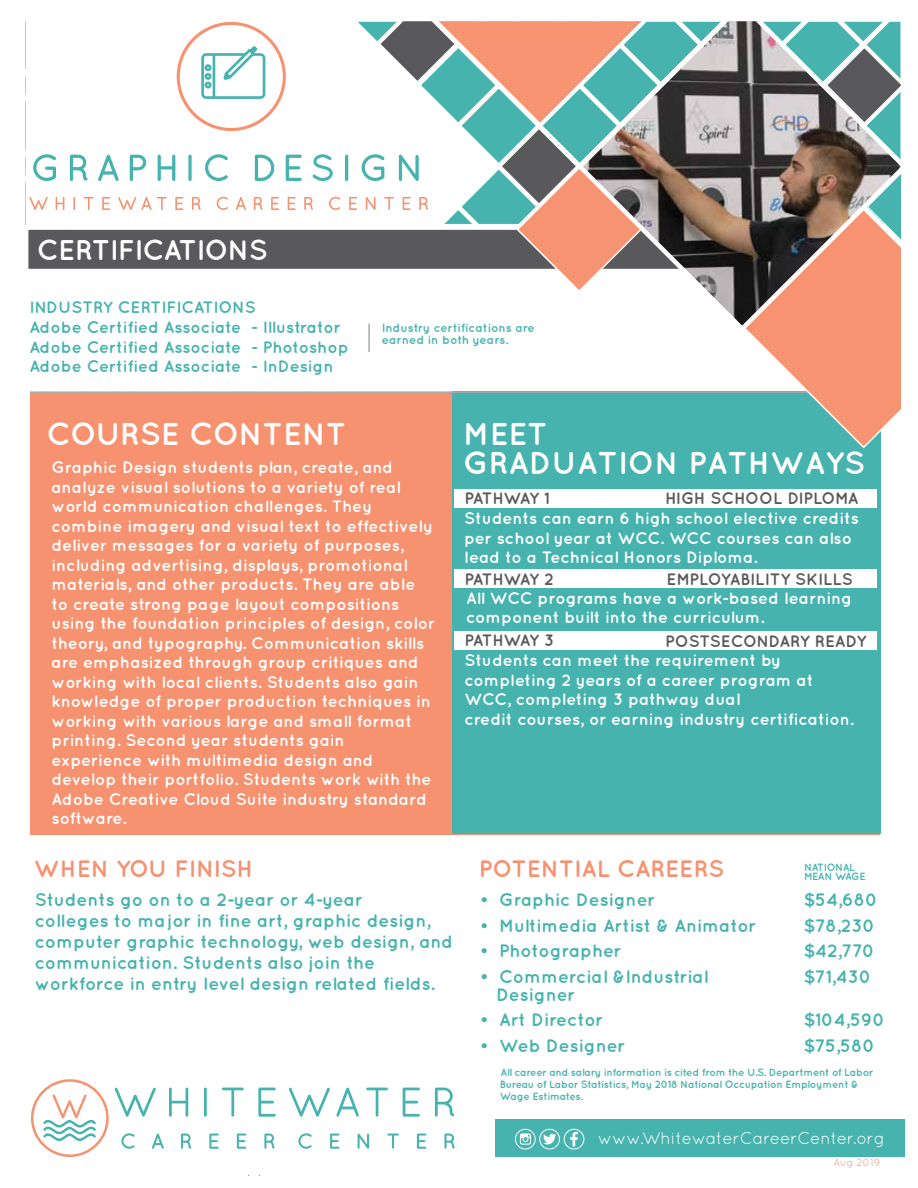
<style>
.page{position:relative;width:918px;height:1188px;background:#fff}
.page>*{position:absolute;margin:0;border:0;box-sizing:border-box;transform-origin:0 0}
.t1{font:700 31.5px/28.7px "Quicksand";color:#fff}
.t2{font:700 28.5px "Quicksand";letter-spacing:-.02em;color:#fff}
.t3{font:700 23.7px "Quicksand";color:#f69270}
.t4{font:700 18px/21px "Quicksand";color:#46b3ae}
.t5{font:16.95px "Quicksand";letter-spacing:-.01em;color:#fff}
.t6{font:700 16.5px/19.5px "Quicksand";color:#fff}
.t7{font:700 16.5px/19.6px "Quicksand";color:#46b3ae}
.t8{font:700 16.5px "Quicksand";letter-spacing:-.015em;color:#59595c}
.t9{font:700 16.5px "Quicksand";letter-spacing:-.07em;color:#59595c}
.t10{font:700 12px/12px "Quicksand";color:#46b3ae}
.t11{font:700 10.5px/12px "Quicksand";letter-spacing:-.03em;color:#46b3ae}
.t12{font:10.5px "Quicksand";color:#f69270}
</style>
<div class="page">
<div style="left:30px;top:392px;width:850px;height:442px;background:#f69270"></div>
<div style="left:453px;top:392px;width:428px;height:442px;background:#46b3ae"></div>
<hr style="left:30px;top:391px;width:851px;height:2px;background:#a7a9ac">
<hr style="left:368px;top:324px;width:2px;height:28px;background:#a7a9ac">
<div style="left:28px;top:229px;width:729px;height:40px;background:#59595c;border:1px solid #fff"></div>
<svg style="left:643px;top:21px;width:258px;height:305px;background:#858e8b"></svg>
<svg style="left:826px;top:47px;width:75px;height:76px;background:#738f90"></svg>
<svg style="left:743px;top:169px;width:158px;height:280px"></svg>
<svg style="left:29px;top:197px;width:19px;height:13px"></svg>
<svg style="left:56px;top:197px;width:8px;height:13px"></svg>
<svg style="left:73px;top:197px;width:2px;height:13px"></svg>
<svg style="left:84px;top:197px;width:10px;height:13px"></svg>
<svg style="left:102px;top:197px;width:8px;height:13px"></svg>
<svg style="left:118px;top:197px;width:49px;height:13px"></svg>
<svg style="left:175px;top:197px;width:8px;height:13px"></svg>
<svg style="left:192px;top:197px;width:9px;height:13px"></svg>
<svg style="left:217px;top:197px;width:11px;height:13px"></svg>
<svg style="left:236px;top:197px;width:10px;height:13px"></svg>
<svg style="left:254px;top:197px;width:9px;height:13px"></svg>
<svg style="left:271px;top:197px;width:8px;height:13px"></svg>
<svg style="left:288px;top:197px;width:8px;height:13px"></svg>
<svg style="left:304px;top:197px;width:9px;height:13px"></svg>
<svg style="left:329px;top:197px;width:11px;height:13px"></svg>
<svg style="left:33px;top:154px;width:23px;height:27px"></svg>
<svg style="left:70px;top:155px;width:18px;height:26px"></svg>
<svg style="left:98px;top:155px;width:21px;height:26px"></svg>
<svg style="left:130px;top:155px;width:16px;height:26px"></svg>
<svg style="left:158px;top:155px;width:17px;height:26px"></svg>
<svg style="left:188px;top:155px;width:4px;height:26px"></svg>
<svg style="left:205px;top:154px;width:23px;height:27px"></svg>
<svg style="left:255px;top:155px;width:19px;height:26px"></svg>
<svg style="left:286px;top:155px;width:16px;height:26px"></svg>
<svg style="left:312px;top:154px;width:21px;height:27px"></svg>
<hr style="left:345px;top:155px;width:3px;height:26px;background:#46b3ae;border-radius:2px">
<svg style="left:349px;top:21px;width:294px;height:269px"></svg>
<svg style="left:177px;top:22px;width:109px;height:109px"></svg>
<div style="left:495px;top:1120px;width:410px;height:37px;background:#46b3ae"></div>
<svg style="left:31px;top:1079px;width:78px;height:78px"></svg>
<svg style="left:115px;top:1088px;width:41px;height:29px"></svg>
<svg style="left:169px;top:1088px;width:19px;height:29px"></svg>
<hr style="left:204px;top:1088px;width:3px;height:29px;background:#46b3ae">
<svg style="left:222px;top:1088px;width:22px;height:29px"></svg>
<svg style="left:258px;top:1088px;width:18px;height:29px"></svg>
<svg style="left:289px;top:1088px;width:41px;height:29px"></svg>
<svg style="left:336px;top:1088px;width:23px;height:29px"></svg>
<svg style="left:366px;top:1088px;width:22px;height:29px"></svg>
<svg style="left:403px;top:1088px;width:17px;height:29px"></svg>
<svg style="left:435px;top:1088px;width:19px;height:29px"></svg>
<svg style="left:121px;top:1133px;width:14px;height:16px"></svg>
<svg style="left:152px;top:1134px;width:12px;height:15px"></svg>
<svg style="left:181px;top:1134px;width:10px;height:15px"></svg>
<svg style="left:209px;top:1134px;width:10px;height:15px"></svg>
<svg style="left:237px;top:1134px;width:9px;height:15px"></svg>
<svg style="left:264px;top:1134px;width:11px;height:15px"></svg>
<svg style="left:298px;top:1133px;width:14px;height:16px"></svg>
<svg style="left:330px;top:1134px;width:9px;height:15px"></svg>
<svg style="left:358px;top:1133px;width:11px;height:16px"></svg>
<svg style="left:387px;top:1134px;width:12px;height:15px"></svg>
<svg style="left:417px;top:1134px;width:9px;height:15px"></svg>
<svg style="left:444px;top:1134px;width:11px;height:15px"></svg>
<svg style="left:543px;top:1134px;width:13px;height:11px"></svg>
<div style="left:539px;top:1129px;width:21px;height:20px;border:1px solid #fff;border-radius:50%"></div>
<div style="left:564px;top:1129px;width:20px;height:20px;border:1px solid #fff;border-radius:50%"></div>
<svg style="left:570px;top:1132px;width:8px;height:14px"></svg>
<div style="left:515px;top:1129px;width:21px;height:20px;border:1px solid #fff;border-radius:50%"></div>
<svg style="left:520px;top:1133px;width:11px;height:12px"></svg>
<div style="left:455px;top:489px;width:422px;height:19px;background:#fff"></div>
<div style="left:455px;top:569px;width:422px;height:19px;background:#fff"></div>
<div style="left:455px;top:631px;width:422px;height:19px;background:#fff"></div>
<h2 class="t2" style="left:37px;top:233px;width:233px">CERTIFICATIONS</h2>
<p class="t7" style="left:29px;top:297px;width:321px">INDUSTRY CERTIFICATIONS<br>Adobe Certified Associate - Illustrator Adobe Certified Associate - Photoshop Adobe Certified Associate - InDesign</p>
<p class="t10" style="left:382px;top:321px;width:155px">Industry certifications are earned in both years.</p>
<h1 class="t1" style="left:46px;top:419px;width:301px">COURSE CONTENT</h1>
<p class="t6" style="left:52px;top:457px;width:385px">Graphic Design students plan, create, and analyze visual solutions to a variety of real world communication challenges. They combine imagery and visual text to effectively deliver messages for a variety of purposes, including advertising, displays, promotional materials, and other products. They are able to create strong page layout compositions using the foundation principles of design, color theory, and typography. Communication skills are emphasized through group critiques and working with local clients. Students also gain knowledge of proper production techniques in working with various large and small format printing. Second year students gain experience with multimedia design and develop their portfolio. Students work with the Adobe Creative Cloud Suite industry standard software.</p>
<h1 class="t1" style="left:463px;top:419px;width:404px">MEET<br>GRADUATION PATHWAYS</h1>
<p class="t9" style="left:464px;top:488px;width:87px">PATHWAY 1</p>
<p class="t8" style="left:665px;top:489px;width:195px">HIGH SCHOOL DIPLOMA</p>
<p class="t6" style="left:464px;top:508px;width:396px">Students can earn 6 high school elective credits per school year at WCC. WCC courses can also lead to a Technical Honors Diploma.</p>
<p class="t6" style="left:466px;top:588px;width:388px">All WCC programs have a work-based learning component built into the curriculum.</p>
<p class="t6" style="left:464px;top:650px;width:391px">Students can meet the requirement by completing 2 years of a career program at WCC, completing 3 pathway dual<br>credit courses, or earning industry certification.</p>
<p class="t9" style="left:464px;top:569px;width:91px">PATHWAY 2</p>
<p class="t8" style="left:667px;top:570px;width:188px">EMPLOYABILITY SKILLS</p>
<p class="t9" style="left:464px;top:631px;width:91px">PATHWAY 3</p>
<p class="t8" style="left:665px;top:631px;width:203px">POSTSECONDARY READY</p>
<h3 class="t3" style="left:34px;top:855px;width:221px">WHEN YOU FINISH</h3>
<p class="t4" style="left:35px;top:889px;width:420px">Students go on to a 2-year or 4-year<br>colleges to major in fine art, graphic design, computer graphic technology, web design, and communication. Students also join the workforce in entry level design related fields.</p>
<h3 class="t3" style="left:479px;top:855px;width:247px">POTENTIAL CAREERS</h3>
<p class="t4" style="left:480px;top:889px;width:177px">• Graphic Designer</p>
<p class="t4" style="left:804px;top:889px;width:76px">$54,680</p>
<p class="t4" style="left:480px;top:915px;width:278px">• Multimedia Artist &amp; Animator</p>
<p class="t4" style="left:804px;top:915px;width:73px">$78,230</p>
<p class="t4" style="left:480px;top:940px;width:143px">• Photographer</p>
<p class="t4" style="left:804px;top:940px;width:73px">$42,770</p>
<p class="t4" style="left:480px;top:966px;width:230px">• Commercial &amp;Industrial</p>
<p class="t4" style="left:804px;top:966px;width:69px">$71,430</p>
<p class="t4" style="left:496px;top:984px;width:81px">Designer</p>
<p class="t4" style="left:480px;top:1009px;width:125px">• Art Director</p>
<p class="t4" style="left:804px;top:1009px;width:83px">$104,590</p>
<p class="t4" style="left:480px;top:1035px;width:147px">• Web Designer</p>
<p class="t4" style="left:804px;top:1035px;width:73px">$75,580</p>
<p class="t11" style="left:500px;top:1066px;width:375px">All career and salary information is cited from the U.S. Department of Labor<br>Bureau of Labor Statistics, May 2018 National Occupation Employment &amp;<br>Wage Estimates.</p>
<p class="t11" style="left:804px;top:863px;width:63px;line-height:9px">NATIONAL<br>MEAN WAGE</p>
<p class="t5" style="left:598px;top:1129px;width:289px">www.WhitewaterCareerCenter.org</p>
<p class="t12" style="left:833px;top:1157px;width:49px">Aug 2019</p>
</div>
